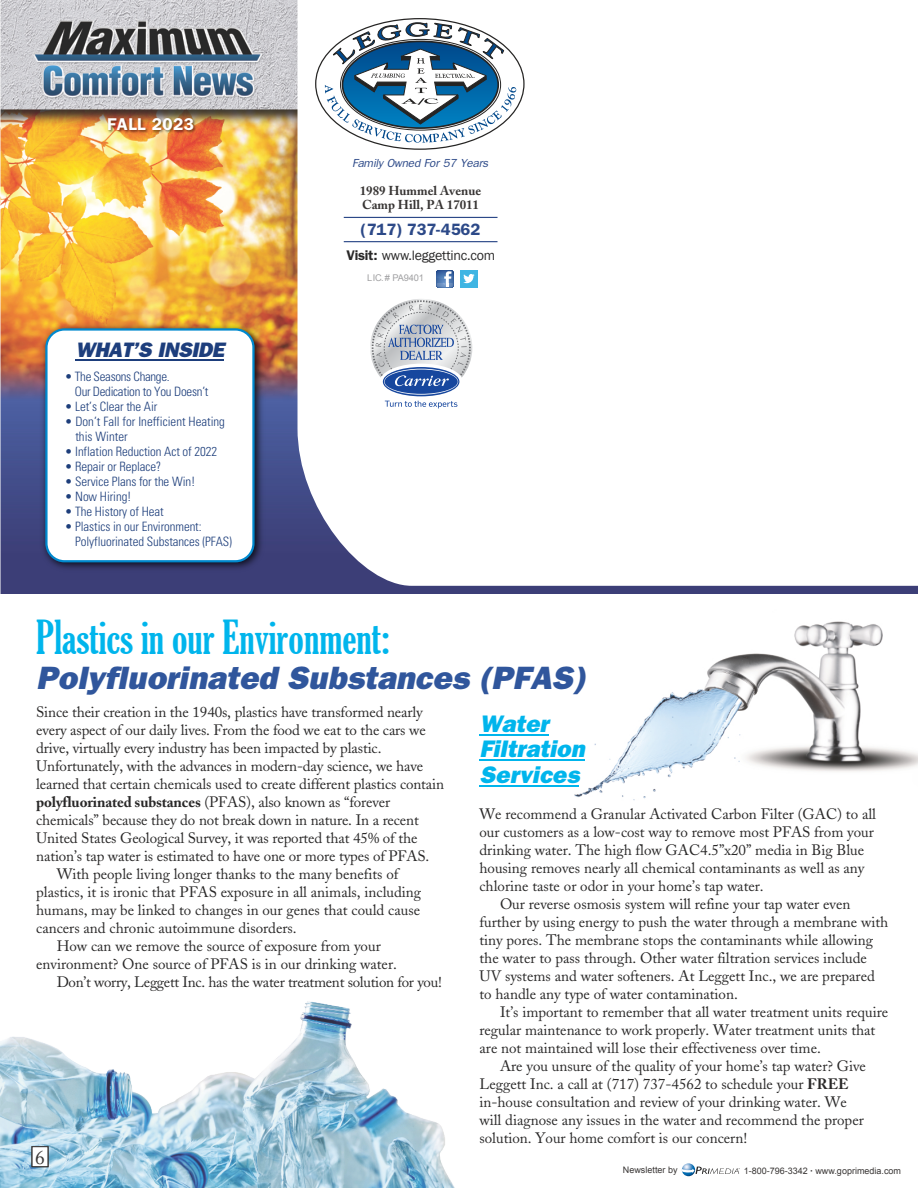
<style>
.page{position:relative;width:918px;height:1188px;background:#fff}
.page>*{position:absolute;margin:0;border:0;box-sizing:border-box;transform-origin:0 0}
.t1{font:45px "font 000000002 aa 90811";color:#00b5ec}
.t2{font:italic 800 32.4px "Franklin Gothic";color:#30569c}
.t3{font:italic 800 24px/25.5px "Franklin Gothic";color:#00b5ec}
.t4{font:italic 800 21px "Franklin Gothic";letter-spacing:-.02em;color:#1d3e7c}
.t5{font:19.5px "Adobe Caslon";color:#383534}
.t6{font:600 17.1px "Franklin Gothic";letter-spacing:.025em;color:#fff}
.t7{font:600 16.5px "Franklin Gothic";color:#2c4988}
.t8{font:15px "Adobe Caslon";color:#292828}
.t9{font:15px "Adobe Caslon";letter-spacing:-.02em;color:#292828}
.t10{font:13.95px "font 000000002 aa 90811";letter-spacing:-.015em;color:#292828}
.t11{font:300 condensed 12.9px/15px "Univers";letter-spacing:-.005em;color:#1d3e7b}
.t12{font:300 condensed 12.9px/15px "Univers";letter-spacing:-.025em;color:#1d3e7b}
.t13{font:700 12.9px/14.7px "Adobe Caslon";color:#383534}
.t14{font:italic 11.7px "Franklin Gothic";letter-spacing:-.015em;color:#2c4988}
.t15{font:9.3px "font 000000002 aa 90811";letter-spacing:-.015em;color:#a0a0a2}
.t16{font:9px "font 000000002 aa 90811";color:#383534}
.s1{font-family:"Franklin Gothic";font-weight:600}
.s2{font-weight:700}
</style>
<div class="page">
<img style="left:558px;top:621px;width:360px;height:180px">
<img style="left:1px;top:0;width:917px;height:594px">
<svg style="left:436px;top:270px;width:17px;height:17px"></svg>
<div style="left:460px;top:270px;width:17px;height:17px;background:#3fb5e3"></div>
<svg style="left:463px;top:274px;width:12px;height:9px"></svg>
<img style="left:107px;top:117px;width:90px;height:17px">
<svg style="left:385px;top:401px;width:72px;height:7px"></svg>
<svg style="left:370px;top:299px;width:102px;height:96px"></svg>
<hr style="left:479px;top:734px;width:70px;height:1px;background:#00b5ec">
<hr style="left:479px;top:759px;width:106px;height:2px;background:#00b5ec">
<hr style="left:479px;top:785px;width:100px;height:1px;background:#00b5ec">
<img style="left:0;top:1001px;width:455px;height:187px">
<svg style="left:682px;top:1163px;width:58px;height:14px"></svg>
<div style="left:32px;top:1146px;width:16px;height:21px;background:#fff;border:1px solid #383534"></div>
<img style="left:39px;top:323px;width:226px;height:250px">
<div style="left:45px;top:328px;width:210px;height:234px;background:#fff;border:2px solid #0089ce;border-radius:18px"></div>
<hr style="left:76px;top:359px;width:148px;height:1px;background:#1d3e7c">
<p class="t6" style="left:107px;top:114px;width:88px">FALL 2023</p>
<h3 class="t4" style="left:76px;top:337px;width:150px">WHAT’S INSIDE</h3>
<p class="t12" style="left:75px;top:369px;width:135px;text-indent:-10px">• The Seasons Change.<br>Our Dedication to You Doesn’t</p>
<p class="t11" style="left:65px;top:399px;width:94px">• Let’s Clear the Air</p>
<p class="t11" style="left:75px;top:414px;width:151px;text-indent:-11px">• Don’t Fall for Inefficient Heating this Winter</p>
<p class="t11" style="left:65px;top:444px;width:154px">• Inflation Reduction Act of 2022</p>
<p class="t11" style="left:65px;top:459px;width:98px">• Repair or Replace?</p>
<p class="t11" style="left:65px;top:474px;width:132px">• Service Plans for the Win!</p>
<p class="t11" style="left:65px;top:489px;width:68px">• Now Hiring!</p>
<p class="t11" style="left:65px;top:504px;width:101px">• The History of Heat</p>
<p class="t11" style="left:75px;top:519px;width:158px;text-indent:-10px">• Plastics in our Environment:<br>Polyfluorinated Substances (PFAS)</p>
<p class="t14" style="left:352px;top:156px;width:138px">Family Owned For 57 Years</p>
<p class="t13" style="left:360px;top:183px;width:123px">1989 Hummel Avenue<br>Camp Hill, PA 17011</p>
<p class="t7" style="left:360px;top:220px;width:122px">(717) 737-4562</p>
<p class="t15" style="left:367px;top:273px;width:58px">LIC.# PA9401</p>
<p class="t10" style="left:346px;top:247px;width:150px"><span class="s1">Visit:</span> www.leggettinc.com</p>
<h1 class="t1" style="left:36px;top:611px;width:355px">Plastics in our Environment:</h1>
<h2 class="t2" style="left:36px;top:659px;width:551px">Polyfluorinated Substances (PFAS)</h2>
<p class="t8" style="left:36px;top:704px;width:388px">Since their creation in the 1940s, plastics have transformed nearly</p>
<p class="t8" style="left:36px;top:722px;width:391px">every aspect of our daily lives. From the food we eat to the cars we</p>
<p class="t8" style="left:36px;top:740px;width:347px">drive, virtually every industry has been impacted by plastic.</p>
<p class="t8" style="left:36px;top:758px;width:388px">Unfortunately, with the advances in modern-day science, we have</p>
<p class="t8" style="left:36px;top:776px;width:409px">learned that certain chemicals used to create different plastics contain</p>
<p class="t8" style="left:36px;top:794px;width:356px"><span class="s2">polyfluorinated substances</span> (PFAS), also known as “forever</p>
<p class="t8" style="left:36px;top:812px;width:384px">chemicals” because they do not break down in nature. In a recent</p>
<p class="t8" style="left:36px;top:830px;width:383px">United States Geological Survey, it was reported that 45% of the</p>
<p class="t8" style="left:36px;top:848px;width:395px">nation’s tap water is estimated to have one or more types of PFAS.</p>
<p class="t8" style="left:57px;top:866px;width:343px">With people living longer thanks to the many benefits of</p>
<p class="t8" style="left:36px;top:884px;width:387px">plastics, it is ironic that PFAS exposure in all animals, including</p>
<p class="t8" style="left:36px;top:902px;width:385px">humans, may be linked to changes in our genes that could cause</p>
<p class="t8" style="left:36px;top:920px;width:262px">cancers and chronic autoimmune disorders.</p>
<p class="t8" style="left:57px;top:938px;width:326px">How can we remove the source of exposure from your</p>
<p class="t8" style="left:36px;top:956px;width:362px">environment? One source of PFAS is in our drinking water.</p>
<p class="t9" style="left:57px;top:974px;width:387px">Don’t worry, Leggett Inc. has the water treatment solution for you!</p>
<h3 class="t5" style="left:35px;top:1146px;width:11px">6</h3>
<h3 class="t3" style="left:479px;top:710px;width:107px">Water<br>Filtration<br>Services</h3>
<p class="t8" style="left:479px;top:805px;width:398px">We recommend a Granular Activated Carbon Filter (GAC) to all</p>
<p class="t8" style="left:479px;top:823px;width:396px">our customers as a low-cost way to remove most PFAS from your</p>
<p class="t8" style="left:479px;top:841px;width:386px">drinking water. The high flow GAC4.5”x20” media in Big Blue</p>
<p class="t8" style="left:479px;top:859px;width:386px">housing removes nearly all chemical contaminants as well as any</p>
<p class="t8" style="left:479px;top:877px;width:286px">chlorine taste or odor in your home’s tap water.</p>
<p class="t8" style="left:500px;top:895px;width:352px">Our reverse osmosis system will refine your tap water even</p>
<p class="t8" style="left:479px;top:913px;width:410px">further by using energy to push the water through a membrane with</p>
<p class="t8" style="left:479px;top:931px;width:395px">tiny pores. The membrane stops the contaminants while allowing</p>
<p class="t8" style="left:479px;top:949px;width:389px">the water to pass through. Other water filtration services include</p>
<p class="t8" style="left:479px;top:967px;width:397px">UV systems and water softeners. At Leggett Inc., we are prepared</p>
<p class="t8" style="left:479px;top:985px;width:260px">to handle any type of water contamination.</p>
<p class="t8" style="left:500px;top:1003px;width:390px">It’s important to remember that all water treatment units require</p>
<p class="t8" style="left:479px;top:1021px;width:397px">regular maintenance to work properly. Water treatment units that</p>
<p class="t8" style="left:479px;top:1039px;width:343px">are not maintained will lose their effectiveness over time.</p>
<p class="t8" style="left:500px;top:1057px;width:367px">Are you unsure of the quality of your home’s tap water? Give</p>
<p class="t8" style="left:479px;top:1075px;width:371px">Leggett Inc. a call at (717) 737-4562 to schedule your <span class="s2">FREE</span></p>
<p class="t8" style="left:479px;top:1093px;width:369px">in-house consultation and review of your drinking water. We</p>
<p class="t8" style="left:479px;top:1111px;width:386px">will diagnose any issues in the water and recommend the proper</p>
<p class="t8" style="left:479px;top:1129px;width:269px">solution. Your home comfort is our concern!</p>
<p class="t16" style="left:623px;top:1165px;width:56px">Newsletter by</p>
<p class="t16" style="left:744px;top:1166px;width:159px">1-800-796-3342 <sup>•</sup> www.goprimedia.com</p>
</div>
